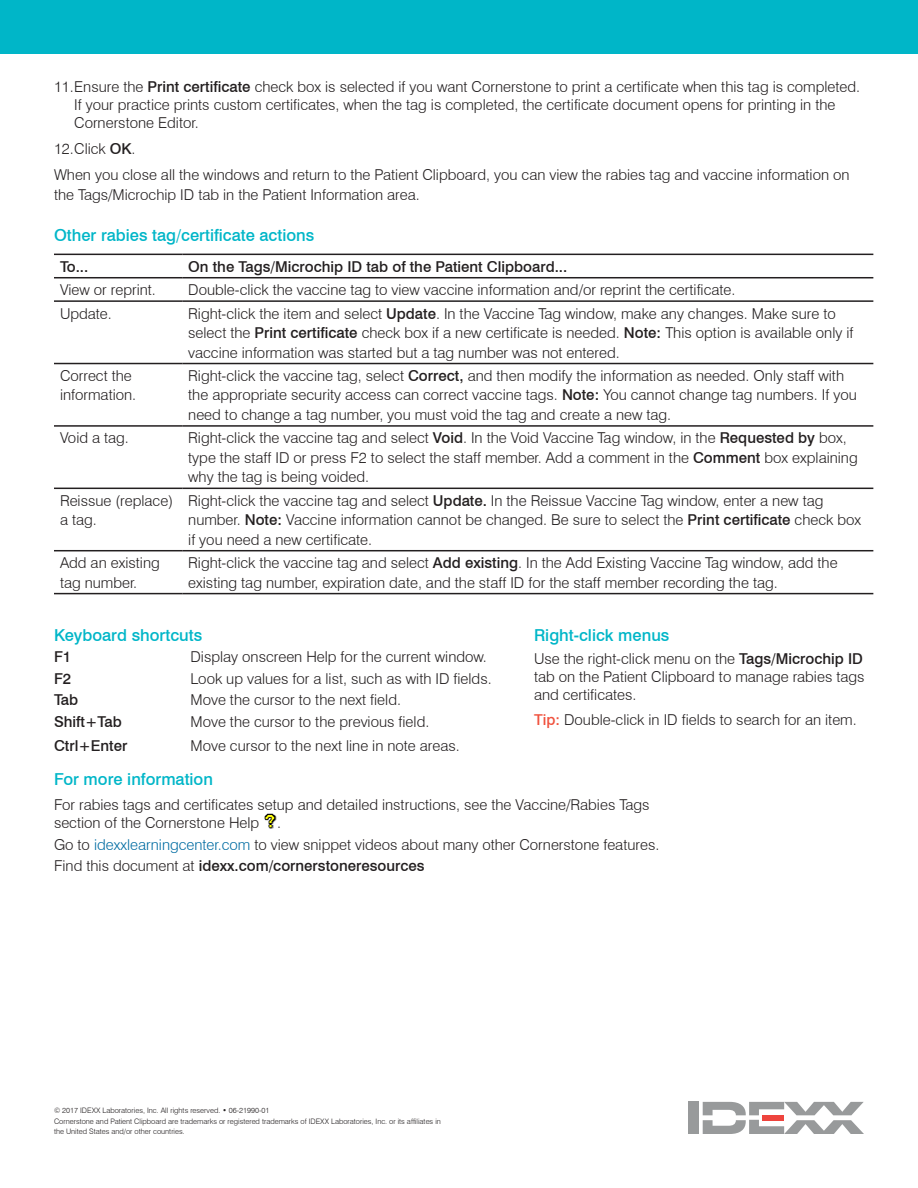
<style>
.page{position:relative;width:918px;height:1188px;background:#fff}
.page>*{position:absolute;margin:0;border:0;box-sizing:border-box;transform-origin:0 0}
.Paragraph_headings{font:500 16.5px "Swiss 721 BT";color:#00b6c8}
.Body{font:300 15px/19.5px "Swiss 721 BT";color:#231f20}
.Body-2{font:500 15px "Swiss 721 BT";color:#231f20}
.t1{font:300 7.5px/10.5px "Swiss 721 BT";color:#231f20}
.s1{font-weight:500}
.s2{color:#006ca2}
.s3{font-weight:300}
.s4{font-weight:500;color:#f0523e}
</style>
<div class="page">
<div style="left:0;top:0;width:918px;height:54px;background:#00b6c8"></div>
<hr style="left:54px;top:254px;width:128px;height:1px;background:#231f20">
<hr style="left:182px;top:254px;width:691px;height:1px;background:#231f20">
<hr style="left:54px;top:277px;width:128px;height:1px;background:#231f20">
<hr style="left:182px;top:277px;width:691px;height:1px;background:#231f20">
<hr style="left:54px;top:300px;width:128px;height:2px;background:#231f20">
<hr style="left:182px;top:300px;width:691px;height:2px;background:#231f20">
<hr style="left:54px;top:363px;width:128px;height:1px;background:#231f20">
<hr style="left:182px;top:363px;width:691px;height:1px;background:#231f20">
<hr style="left:54px;top:425px;width:128px;height:2px;background:#231f20">
<hr style="left:182px;top:425px;width:691px;height:2px;background:#231f20">
<hr style="left:54px;top:488px;width:128px;height:1px;background:#231f20">
<hr style="left:182px;top:488px;width:691px;height:1px;background:#231f20">
<hr style="left:54px;top:550px;width:128px;height:1px;background:#231f20">
<hr style="left:182px;top:550px;width:691px;height:1px;background:#231f20">
<hr style="left:54px;top:593px;width:128px;height:1px;background:#231f20">
<hr style="left:182px;top:593px;width:691px;height:1px;background:#231f20">
<div style="left:688px;top:1102px;width:11px;height:32px;background:#989a9b"></div>
<svg style="left:703px;top:1102px;width:161px;height:32px"></svg>
<img style="left:264px;top:814px;width:12px;height:14px">
<p class="Body" style="left:74px;top:78px;width:787px;line-height:18px;text-indent:-20px">11.Ensure the <span class="s1">Print certificate</span> check box is selected if you want Cornerstone to print a certificate when this tag is completed.<br>If your practice prints custom certificates, when the tag is completed, the certificate document opens for printing in the<br>Cornerstone Editor.</p>
<p class="Body" style="left:54px;top:139px;width:83px">12.Click <span class="s1">OK</span>.</p>
<p class="Body" style="left:54px;top:165px;width:797px">When you close all the windows and return to the Patient Clipboard, you can view the rabies tag and vaccine information on the Tags/Microchip ID tab in the Patient Information area.</p>
<p class="Paragraph_headings" style="left:54px;top:225px;width:262px">Other rabies tag/certificate actions</p>
<p class="Body-2" style="left:60px;top:257px;width:30px">To...</p>
<p class="Body-2" style="left:188px;top:257px;width:381px">On the Tags/Microchip ID tab of the Patient Clipboard...</p>
<p class="Body" style="left:60px;top:280px;width:97px">View or reprint.</p>
<p class="Body" style="left:188px;top:280px;width:549px">Double-click the vaccine tag to view vaccine information and/or reprint the certificate.</p>
<p class="Body" style="left:60px;top:303px;width:53px">Update.</p>
<p class="Body" style="left:188px;top:303px;width:667px">Right-click the item and select <span class="s1">Update</span>. In the Vaccine Tag window, make any changes. Make sure to select the <span class="s1">Print certificate</span> check box if a new certificate is needed. <span class="s1">Note:</span> This option is available only if vaccine information was started but a tag number was not entered.</p>
<p class="Body" style="left:60px;top:366px;width:78px">Correct the information.</p>
<p class="Body" style="left:188px;top:366px;width:670px">Right-click the vaccine tag, select <span class="s1">Correct,</span> and then modify the information as needed. Only staff with the appropriate security access can correct vaccine tags. <span class="s1">Note:</span> You cannot change tag numbers. If you need to change a tag number, you must void the tag and create a new tag.</p>
<p class="Body" style="left:60px;top:428px;width:70px">Void a tag.</p>
<p class="Body" style="left:188px;top:428px;width:671px">Right-click the vaccine tag and select <span class="s1">Void</span>. In the Void Vaccine Tag window, in the <span class="s1">Requested by</span> box, type the staff ID or press F2 to select the staff member. Add a comment in the <span class="s1">Comment</span> box explaining why the tag is being voided.</p>
<p class="Body" style="left:60px;top:491px;width:115px">Reissue (replace) a tag.</p>
<p class="Body" style="left:188px;top:491px;width:674px">Right-click the vaccine tag and select <span class="s1">Update.</span> In the Reissue Vaccine Tag window, enter a new tag number. <span class="s1">Note:</span> Vaccine information cannot be changed. Be sure to select the <span class="s1">Print certificate</span> check box if you need a new certificate.</p>
<p class="Body" style="left:60px;top:553px;width:101px">Add an existing tag number.</p>
<p class="Body" style="left:188px;top:553px;width:651px">Right-click the vaccine tag and select <span class="s1">Add existing</span>. In the Add Existing Vaccine Tag window, add the existing tag number, expiration date, and the staff ID for the staff member recording the tag.</p>
<p class="Paragraph_headings" style="left:54px;top:625px;width:150px">Keyboard shortcuts</p>
<p class="Body-2" style="left:54px;top:648px;width:19px">F1</p>
<p class="Body" style="left:190px;top:647px;width:298px">Display onscreen Help for the current window.</p>
<p class="Body-2" style="left:54px;top:669px;width:19px">F2</p>
<p class="Body" style="left:190px;top:669px;width:303px">Look up values for a list, such as with ID fields.</p>
<p class="Body-2" style="left:54px;top:691px;width:26px">Tab</p>
<p class="Body" style="left:191px;top:690px;width:212px">Move the cursor to the next field.</p>
<p class="Body-2" style="left:54px;top:712px;width:69px">Shift+Tab</p>
<p class="Body" style="left:191px;top:712px;width:240px">Move the cursor to the previous field.</p>
<p class="Body-2" style="left:54px;top:736px;width:75px">Ctrl+Enter</p>
<p class="Body" style="left:191px;top:736px;width:271px">Move cursor to the next line in note areas.</p>
<p class="Paragraph_headings" style="left:54px;top:769px;width:161px">For more information</p>
<p class="Body" style="left:54px;top:796px;width:597px;line-height:18px">For rabies tags and certificates setup and detailed instructions, see the Vaccine/Rabies Tags section of the Cornerstone Help .</p>
<p class="Body" style="left:54px;top:834px;width:607px">Go to <span class="s2">idexxlearningcenter.com</span> to view snippet videos about many other Cornerstone features.</p>
<p class="Body-2" style="left:54px;top:857px;width:372px"><span class="s3">Find this document at</span> idexx.com/cornerstoneresources</p>
<p class="Paragraph_headings" style="left:534px;top:625px;width:137px">Right-click menus</p>
<p class="Body" style="left:534px;top:650px;width:332px;line-height:18px;text-align:justify">Use the right-click menu on the <span class="s1">Tags/Microchip ID </span>tab on the Patient Clipboard to manage rabies tags and certificates.</p>
<p class="Body" style="left:534px;top:710px;width:324px"><span class="s4">Tip:</span> Double-click in ID fields to search for an item.</p>
<p class="t1" style="left:54px;top:1105px;width:388px">© 2017 IDEXX Laboratories, Inc. All rights reserved. • 06-21990-01<br>Cornerstone and Patient Clipboard are trademarks or registered trademarks of IDEXX Laboratories, Inc. or its affiliates in the United States and/or other countries.</p>
</div>
